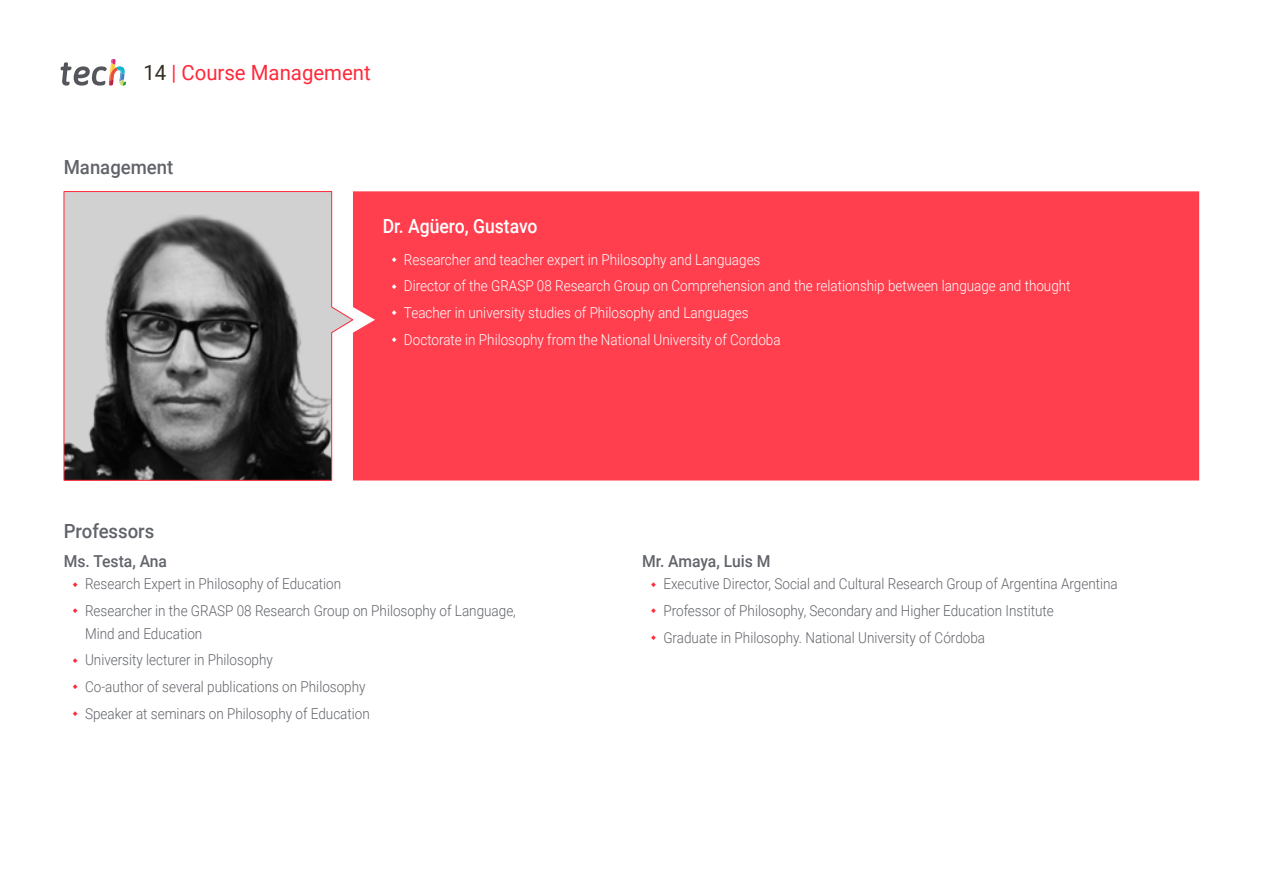
<style>
.page{position:relative;width:1263px;height:893px;background:#fff}
.page>*{position:absolute;margin:0;border:0;box-sizing:border-box;transform-origin:0 0}
.t1{font:21px "Roboto";color:#ff293a}
.t2{font:500 19.5px "Roboto";color:#61646a;scale:.95 1}
.t3{font:500 19.5px "Roboto";color:#fff;scale:.9 1}
.t4{font:500 16.5px "Roboto";color:#61646a;scale:.95 1}
.t5{font:300 15px/26.7px "Roboto";color:#61646a;scale:.9 1}
.t6{font:300 15px/26.7px "Roboto";color:#fff;scale:.9 1}
.s1{color:#312e20}
</style>
<div class="page">
<svg style="left:61px;top:59px;width:65px;height:27px"></svg>
<div style="left:353px;top:191px;width:846px;height:289px;background:#ff3e4e"></div>
<svg style="left:64px;top:191px;width:289px;height:290px;background:#868383"></svg>
<svg style="left:392px;top:257px;width:5px;height:5px"></svg>
<svg style="left:392px;top:284px;width:5px;height:5px"></svg>
<svg style="left:392px;top:310px;width:5px;height:5px"></svg>
<svg style="left:392px;top:337px;width:5px;height:5px"></svg>
<h1 class="t1" style="left:144px;top:57px;width:229px"><span class="s1">14</span> | Course Management</h1>
<h2 class="t2" style="left:64px;top:154px;width:117px">Management</h2>
<h2 class="t3" style="left:383px;top:212px;width:174px">Dr. Agüero, Gustavo</h2>
<p class="t6" style="left:404px;top:245px;width:742px">Researcher and teacher expert in Philosophy and Languages<br>Director of the GRASP 08 Research Group on Comprehension and the relationship between language and thought Teacher in university studies of Philosophy and Languages<br>Doctorate in Philosophy from the National University of Cordoba</p>
<h2 class="t2" style="left:64px;top:517px;width:97px">Professors</h2>
<p class="t4" style="left:64px;top:550px;width:110px">Ms. Testa, Ana</p>
<p class="t5" style="left:85px;top:570px;width:480px">Research Expert in Philosophy of Education<br>Researcher in the GRASP 08 Research Group on Philosophy of Language,</p>
<p class="t5" style="left:85px;top:619px;width:318px">Mind and Education<br>University lecturer in Philosophy<br>Co-author of several publications on Philosophy Speaker at seminars on Philosophy of Education</p>
<p class="t4" style="left:642px;top:550px;width:137px">Mr. Amaya, Luis M</p>
<p class="t5" style="left:663px;top:570px;width:506px">Executive Director, Social and Cultural Research Group of Argentina Argentina<br>Professor of Philosophy, Secondary and Higher Education Institute<br>Graduate in Philosophy. National University of Córdoba</p>
</div>
